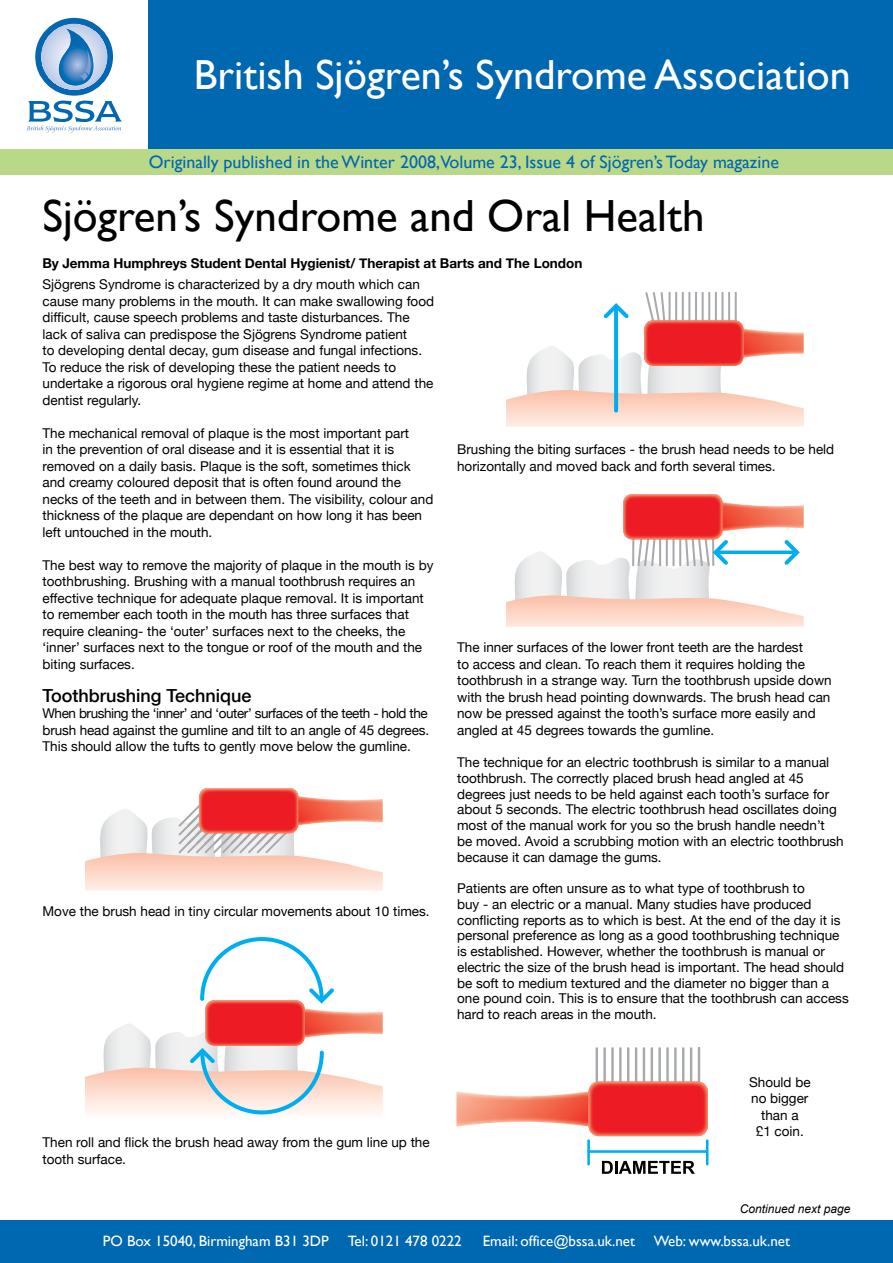
<style>
.page{position:relative;width:893px;height:1263px;background:#fff}
.page>*{position:absolute;margin:0;border:0;box-sizing:border-box;transform-origin:0 0}
.t1{font:45px "Gill Sans";color:#000}
.t2{font:42px "Gill Sans";color:#fff}
.t3{font:18px "Gill Sans";color:#0067b1}
.t4{font:500 18px "Helvetica Neue";color:#000}
.t5{font:15px "Gill Sans";color:#fff}
.t6{font:13.5px/16.5px "Helvetica Neue";color:#000}
.t7{font:700 13.5px "Helvetica Neue";color:#000}
.t8{font:italic 12px "Arial";color:#000}
</style>
<div class="page">
<div style="left:149px;top:0;width:744px;height:149px;background:#0067b1"></div>
<div style="left:0;top:149px;width:893px;height:25px;background:#b9d989"></div>
<div style="left:0;top:1220px;width:893px;height:43px;background:#0067b1"></div>
<div style="left:35px;top:18px;width:78px;height:78px;background:#0368b1;border-radius:50%"></div>
<svg style="left:41px;top:24px;width:66px;height:66px"></svg>
<svg style="left:59px;top:28px;width:36px;height:57px"></svg>
<svg style="left:80px;top:73px;width:8px;height:8px"></svg>
<svg style="left:27px;top:101px;width:95px;height:32px"></svg>
<svg style="left:85px;top:794px;width:298px;height:96px"></svg>
<img style="left:298px;top:796px;width:85px;height:29px">
<img style="left:199px;top:788px;width:99px;height:45px">
<img style="left:305px;top:1008px;width:78px;height:15px">
<img style="left:205px;top:1003px;width:100px;height:20px">
<svg style="left:200px;top:937px;width:134px;height:66px"></svg>
<svg style="left:85px;top:1023px;width:298px;height:92px"></svg>
<svg style="left:506px;top:346px;width:298px;height:80px"></svg>
<hr style="left:721px;top:292px;width:2px;height:30px;background:#a7a9ac">
<hr style="left:728px;top:292px;width:2px;height:30px;background:#a7a9ac">
<hr style="left:735px;top:292px;width:2px;height:30px;background:#a7a9ac">
<hr style="left:715px;top:292px;width:2px;height:30px;background:#a7a9ac">
<hr style="left:708px;top:292px;width:2px;height:30px;background:#a7a9ac">
<hr style="left:702px;top:292px;width:2px;height:30px;background:#a7a9ac">
<hr style="left:695px;top:292px;width:2px;height:30px;background:#a7a9ac">
<hr style="left:688px;top:292px;width:2px;height:30px;background:#a7a9ac">
<hr style="left:682px;top:292px;width:2px;height:30px;background:#a7a9ac">
<hr style="left:675px;top:292px;width:2px;height:30px;background:#a7a9ac">
<hr style="left:669px;top:292px;width:2px;height:30px;background:#a7a9ac">
<svg style="left:645px;top:292px;width:20px;height:28px"></svg>
<img style="left:743px;top:328px;width:61px;height:30px">
<img style="left:644px;top:320px;width:99px;height:46px">
<svg style="left:604px;top:303px;width:25px;height:15px"></svg>
<svg style="left:614px;top:308px;width:4px;height:105px"></svg>
<img style="left:722px;top:502px;width:82px;height:29px">
<img style="left:623px;top:494px;width:99px;height:42px">
<svg style="left:506px;top:536px;width:298px;height:91px"></svg>
<svg style="left:718px;top:550px;width:79px;height:4px"></svg>
<hr style="left:611px;top:1047px;width:3px;height:36px;background:#a7a9ac">
<hr style="left:603px;top:1047px;width:3px;height:36px;background:#a7a9ac">
<hr style="left:596px;top:1047px;width:2px;height:36px;background:#a7a9ac">
<hr style="left:619px;top:1047px;width:3px;height:36px;background:#a7a9ac">
<hr style="left:627px;top:1047px;width:2px;height:36px;background:#a7a9ac">
<hr style="left:635px;top:1047px;width:2px;height:36px;background:#a7a9ac">
<hr style="left:643px;top:1047px;width:2px;height:36px;background:#a7a9ac">
<hr style="left:651px;top:1047px;width:2px;height:36px;background:#a7a9ac">
<hr style="left:658px;top:1047px;width:3px;height:36px;background:#a7a9ac">
<hr style="left:666px;top:1047px;width:3px;height:36px;background:#a7a9ac">
<hr style="left:674px;top:1047px;width:3px;height:36px;background:#a7a9ac">
<hr style="left:682px;top:1047px;width:2px;height:36px;background:#a7a9ac">
<hr style="left:690px;top:1047px;width:2px;height:36px;background:#a7a9ac">
<hr style="left:698px;top:1047px;width:2px;height:36px;background:#a7a9ac">
<img style="left:456px;top:1091px;width:133px;height:36px">
<img style="left:589px;top:1081px;width:119px;height:55px">
<svg style="left:602px;top:1161px;width:93px;height:13px"></svg>
<hr style="left:587px;top:1139px;width:3px;height:26px;background:#00aeef">
<hr style="left:706px;top:1139px;width:2px;height:26px;background:#00aeef">
<hr style="left:587px;top:1150px;width:121px;height:3px;background:#00aeef">
<h2 class="t2" style="left:194px;top:50px;width:658px">British Sjögren’s Syndrome Association</h2>
<h3 class="t3" style="left:149px;top:151px;width:632px">Originally published in the Winter 2008,Volume 23, Issue 4 of Sjögren’s Today magazine</h3>
<h1 class="t1" style="left:43px;top:189px;width:664px">Sjögren’s Syndrome and Oral Health</h1>
<p class="t7" style="left:43px;top:255px;width:541px">By Jemma Humphreys Student Dental Hygienist/ Therapist at Barts and The London</p>
<p class="t6" style="left:43px;top:276px;width:393px">Sjögrens Syndrome is characterized by a dry mouth which can cause many problems in the mouth. It can make swallowing food difficult, cause speech problems and taste disturbances. The lack of saliva can predispose the Sjögrens Syndrome patient<br>to developing dental decay, gum disease and fungal infections.<br>To reduce the risk of developing these the patient needs to undertake a rigorous oral hygiene regime at home and attend the dentist regularly.</p>
<p class="t6" style="left:43px;top:424px;width:392px">The mechanical removal of plaque is the most important part<br>in the prevention of oral disease and it is essential that it is removed on a daily basis. Plaque is the soft, sometimes thick and creamy coloured deposit that is often found around the necks of the teeth and in between them. The visibility, colour and thickness of the plaque are dependant on how long it has been left untouched in the mouth.</p>
<p class="t6" style="left:43px;top:556px;width:392px">The best way to remove the majority of plaque in the mouth is by toothbrushing. Brushing with a manual toothbrush requires an effective technique for adequate plaque removal. It is important to remember each tooth in the mouth has three surfaces that require cleaning- the ‘outer’ surfaces next to the cheeks, the ‘inner’ surfaces next to the tongue or roof of the mouth and the biting surfaces.</p>
<h3 class="t4" style="left:43px;top:685px;width:211px">Toothbrushing Technique</h3>
<p class="t6" style="left:43px;top:705px;width:388px;text-align:justify">When brushing the ‘inner’ and ‘outer’ surfaces of the teeth - hold the brush head against the gumline and tilt to an angle of 45 degrees.<br>This should allow the tufts to gently move below the gumline.</p>
<p class="t6" style="left:43px;top:903px;width:389px">Move the brush head in tiny circular movements about 10 times.</p>
<p class="t6" style="left:43px;top:1134px;width:389px">Then roll and flick the brush head away from the gum line up the tooth surface.</p>
<p class="t6" style="left:457px;top:441px;width:379px">Brushing the biting surfaces - the brush head needs to be held horizontally and moved back and forth several times.</p>
<p class="t6" style="left:457px;top:639px;width:376px">The inner surfaces of the lower front teeth are the hardest<br>to access and clean. To reach them it requires holding the toothbrush in a strange way. Turn the toothbrush upside down with the brush head pointing downwards. The brush head can now be pressed against the tooth’s surface more easily and angled at 45 degrees towards the gumline.</p>
<p class="t6" style="left:457px;top:754px;width:388px;line-height:15.8px">The technique for an electric toothbrush is similar to a manual toothbrush. The correctly placed brush head angled at 45 degrees just needs to be held against each tooth’s surface for about 5 seconds. The electric toothbrush head oscillates doing most of the manual work for you so the brush handle needn’t<br>be moved. Avoid a scrubbing motion with an electric toothbrush because it can damage the gums.</p>
<p class="t6" style="left:457px;top:880px;width:393px;line-height:15.8px">Patients are often unsure as to what type of toothbrush to<br>buy - an electric or a manual. Many studies have produced conflicting reports as to which is best. At the end of the day it is personal preference as long as a good toothbrushing technique is established. However, whether the toothbrush is manual or electric the size of the brush head is important. The head should be soft to medium textured and the diameter no bigger than a one pound coin. This is to ensure that the toothbrush can access hard to reach areas in the mouth.</p>
<p class="t6" style="left:749px;top:1073px;width:63px;text-align:center">Should be no bigger than a<br>£1 coin.</p>
<p class="t8" style="left:740px;top:1201px;width:112px">Continued next page</p>
<p class="t5" style="left:103px;top:1232px;width:227px">PO Box 15040, Birmingham B31 3DP</p>
<p class="t5" style="left:348px;top:1232px;width:116px">Tel: 0121 478 0222</p>
<p class="t5" style="left:483px;top:1232px;width:154px">Email: office@bssa.uk.net</p>
<p class="t5" style="left:654px;top:1232px;width:138px">Web: www.bssa.uk.net</p>
</div>
